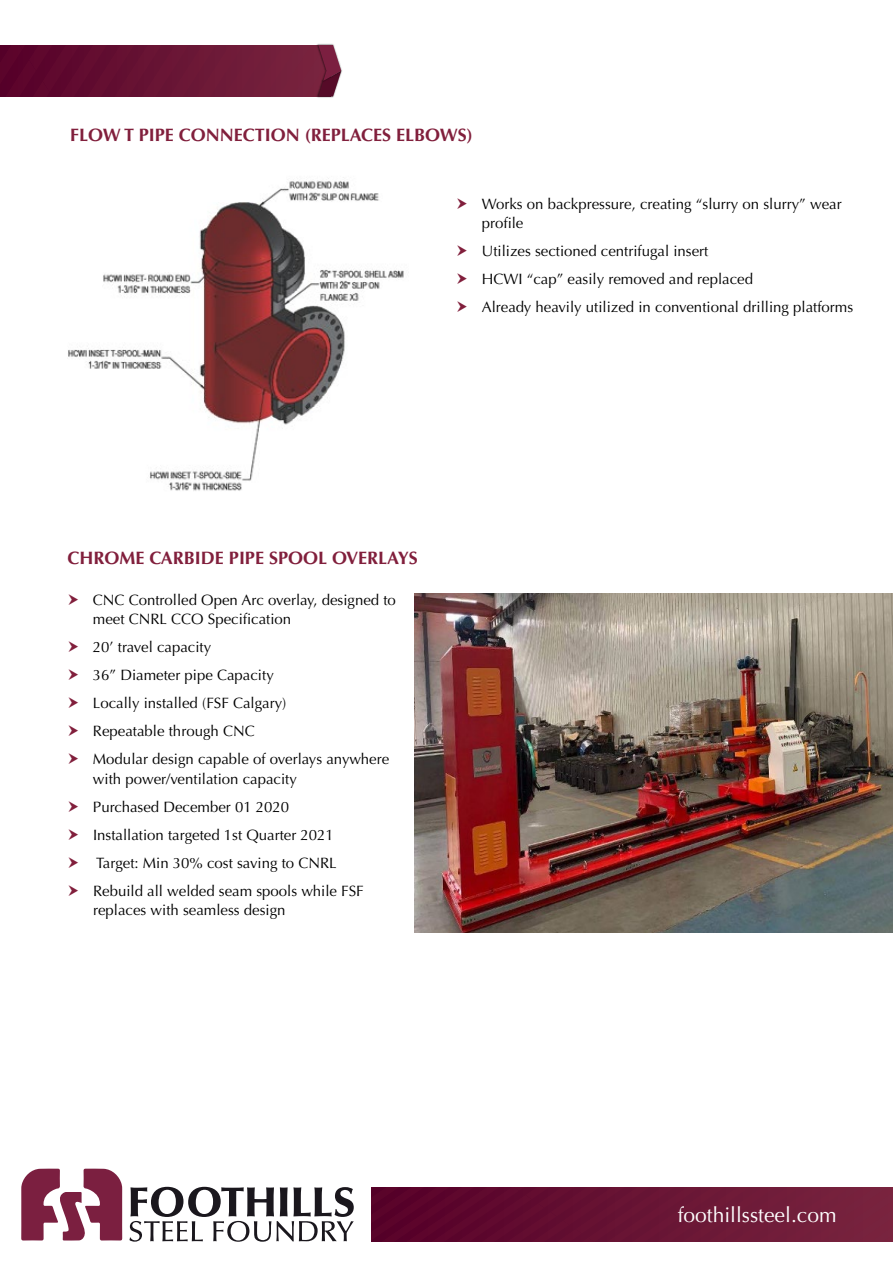
<style>
.page{position:relative;width:893px;height:1263px;background:#fff}
.page>*{position:absolute;margin:0;border:0;box-sizing:border-box;transform-origin:0 0}
.t1{font:21px "Optima LT Std";color:#fff}
.t2{font:700 18px "Optima LT Std";color:#811f3c}
.t3{font:15px/28px "Optima LT Std";color:#000}
</style>
<div class="page">
<div style="left:0;top:45px;width:331px;height:51px;background:linear-gradient(to right,#58022a,#79263f)"></div>
<img style="left:315px;top:83px;width:19px;height:15px">
<img style="left:315px;top:44px;width:27px;height:39px">
<svg style="left:318px;top:45px;width:23px;height:51px"></svg>
<svg style="left:21px;top:1169px;width:101px;height:71px"></svg>
<svg style="left:129px;top:1187px;width:225px;height:55px"></svg>
<div style="left:371px;top:1187px;width:522px;height:55px;background:linear-gradient(to right,#560029,#79253f)"></div>
<img style="left:68px;top:178px;width:336px;height:313px">
<img style="left:414px;top:594px;width:479px;height:338px">
<p class="t2" style="left:70px;top:125px;width:404px">FLOW T PIPE CONNECTION (REPLACES ELBOWS)</p>
<p class="t3" style="left:482px;top:194px;width:362px;line-height:19.5px">Works on backpressure, creating “slurry on slurry” wear profile</p>
<p class="t3" style="left:482px;top:237px;width:373px">Utilizes sectioned centrifugal insert<br>HCWI “cap” easily removed and replaced<br>Already heavily utilized in conventional drilling platforms</p>
<p class="t2" style="left:67px;top:547px;width:352px">CHROME CARBIDE PIPE SPOOL OVERLAYS</p>
<p class="t3" style="left:93px;top:590px;width:305px;line-height:19.5px">CNC Controlled Open Arc overlay, designed to meet CNRL CCO Specification</p>
<p class="t3" style="left:93px;top:633px;width:298px">20’ travel capacity<br>36” Diameter pipe Capacity<br>Locally installed (FSF Calgary)<br>Repeatable through CNC<br>Modular design capable of overlays anywhere</p>
<p class="t3" style="left:93px;top:765px;width:272px">with power/ventilation capacity Purchased December 01 2020<br>Installation targeted 1st Quarter 2021<br>Target: Min 30% cost saving to CNRL Rebuild all welded seam spools while FSF</p>
<p class="t3" style="left:93px;top:896px;width:194px">replaces with seamless design</p>
<h1 class="t1" style="left:678px;top:1203px;width:160px">foothillssteel.com</h1>
</div>
